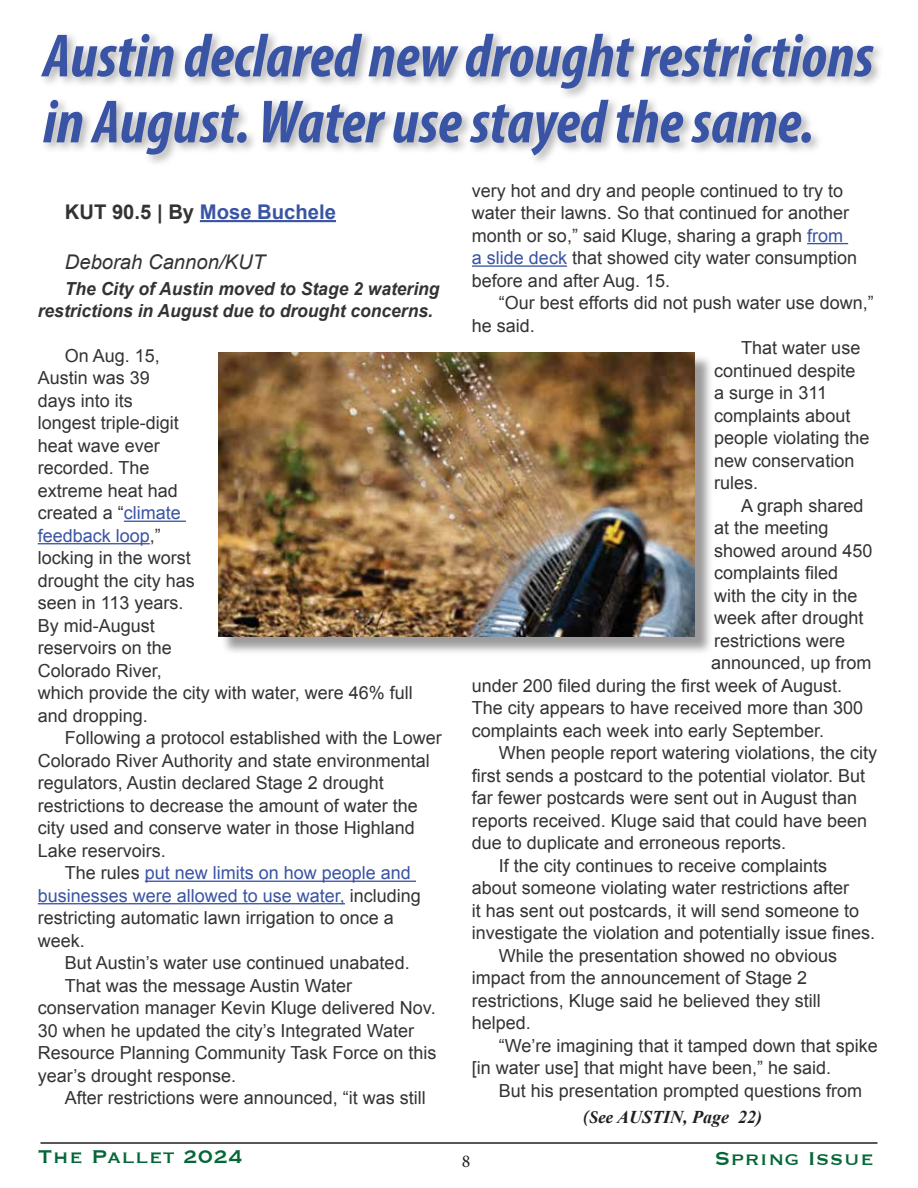
<style>
.page{position:relative;width:918px;height:1188px;background:#fff}
.page>*{position:absolute;margin:0;border:0;box-sizing:border-box;transform-origin:0 0}
.t1{font:italic 700 condensed 61.5px/66px "Myriad Pro";color:#3954a4}
.t2{font:24px "Copperplate";letter-spacing:.02em;color:#046736}
.t3{font:700 20.25px "Arial";color:#3954a4}
.t4{font:italic 20.25px "Arial";color:#333}
.t5{font:18px/22.5px "Arial";color:#333}
.t6{font:italic 700 18px/22.2px "Arial";color:#333}
.t7{font:18px "Arial";color:#3954a4}
.t8{font:italic 700 18px "Times New Roman";color:#231f20}
.t9{font:18px "Minion Pro";color:#231f20}
.s1{color:#333}
.s2{color:#3954a4}
.s3{font-family:"Minion Pro"}
</style>
<div class="page">
<hr style="left:40px;top:1142px;width:838px;height:2px;background:#231f20">
<div style="left:39px;top:30px;width:846px;height:138px;background:#231f20;opacity:.35"></div>
<hr style="left:200px;top:220px;width:136px;height:2px;background:#3954a4">
<hr style="left:124px;top:521px;width:62px;height:1px;background:#3954a4">
<hr style="left:38px;top:543px;width:112px;height:1px;background:#3954a4">
<hr style="left:145px;top:881px;width:271px;height:1px;background:#3954a4">
<hr style="left:38px;top:903px;width:307px;height:1px;background:#3954a4">
<hr style="left:807px;top:243px;width:41px;height:1px;background:#3954a4">
<hr style="left:472px;top:265px;width:95px;height:2px;background:#3954a4">
<div style="left:221px;top:354px;width:493px;height:302px;background:#231f20;opacity:.45"></div>
<img style="left:219px;top:352px;width:476px;height:285px">
<h1 class="t1" style="left:43px;top:22px;width:832px">Austin declared new drought restrictions in August. Water use stayed the same.</h1>
<p class="t3" style="left:65px;top:199px;width:273px"><span class="s1">KUT 90.5 | By</span> Mose Buchele</p>
<p class="t4" style="left:65px;top:249px;width:202px">Deborah Cannon/KUT</p>
<p class="t6" style="left:38px;top:278px;width:403px;text-indent:27px">The City of Austin moved to Stage 2 watering restrictions in August due to drought concerns.</p>
<p class="t5" style="left:38px;top:344px;width:377px;text-indent:27px">On Aug. 15,<br>Austin was 39<br>days into its<br>longest triple-digit<br>heat wave ever<br>recorded. The<br>extreme heat had<br>created a “<span class="s2">climate<br>feedback loop</span>,”<br>locking in the worst<br>drought the city has<br>seen in 113 years.<br>By mid-August<br>reservoirs on the<br>Colorado River,<br>which provide the city with water, were 46% full and dropping.</p>
<p class="t5" style="left:65px;top:727px;width:379px">Following a protocol established with the Lower</p>
<p class="t5" style="left:38px;top:749px;width:394px">Colorado River Authority and state environmental</p>
<p class="t5" style="left:38px;top:772px;width:348px">regulators, Austin declared Stage 2 drought</p>
<p class="t5" style="left:38px;top:794px;width:382px">restrictions to decrease the amount of water the</p>
<p class="t5" style="left:38px;top:817px;width:379px">city used and conserve water in those Highland</p>
<p class="t5" style="left:38px;top:839px;width:130px">Lake reservoirs.</p>
<p class="t7" style="left:65px;top:861px;width:348px"><span class="s1">The rules</span> put new limits on how people and</p>
<p class="t7" style="left:38px;top:884px;width:385px">businesses were allowed to use water, <span class="s1">including</span></p>
<p class="t5" style="left:38px;top:907px;width:358px">restricting automatic lawn irrigation to once a</p>
<p class="t5" style="left:38px;top:929px;width:49px">week.</p>
<p class="t5" style="left:65px;top:952px;width:346px">But Austin’s water use continued unabated.</p>
<p class="t5" style="left:65px;top:974px;width:289px">That was the message Austin Water</p>
<p class="t5" style="left:38px;top:997px;width:399px">conservation manager Kevin Kluge delivered Nov.</p>
<p class="t5" style="left:38px;top:1019px;width:378px">30 when he updated the city’s Integrated Water</p>
<p class="t5" style="left:38px;top:1042px;width:400px">Resource Planning Community Task Force on this</p>
<p class="t5" style="left:38px;top:1064px;width:200px">year’s drought response.</p>
<p class="t5" style="left:65px;top:1087px;width:363px">After restrictions were announced, “it was still</p>
<p class="t5" style="left:472px;top:179px;width:387px">very hot and dry and people continued to try to water their lawns. So that continued for another month or so,” said Kluge, sharing a graph <span class="s2">from a slide deck</span> that showed city water consumption before and after Aug. 15.</p>
<p class="t5" style="left:499px;top:292px;width:376px">“Our best efforts did not push water use down,”</p>
<p class="t5" style="left:472px;top:314px;width:65px">he said.</p>
<p class="t5" style="left:741px;top:337px;width:121px">That water use</p>
<p class="t5" style="left:714px;top:359px;width:143px">continued despite</p>
<p class="t5" style="left:714px;top:382px;width:114px">a surge in 311</p>
<p class="t5" style="left:714px;top:404px;width:138px">complaints about</p>
<p class="t5" style="left:714px;top:427px;width:157px">people violating the</p>
<p class="t5" style="left:714px;top:449px;width:142px">new conservation</p>
<p class="t5" style="left:714px;top:472px;width:46px">rules.</p>
<p class="t5" style="left:741px;top:494px;width:124px">A graph shared</p>
<p class="t5" style="left:714px;top:517px;width:116px">at the meeting</p>
<p class="t5" style="left:714px;top:539px;width:160px">showed around 450</p>
<p class="t5" style="left:714px;top:562px;width:126px">complaints filed</p>
<p class="t5" style="left:714px;top:584px;width:145px">with the city in the</p>
<p class="t5" style="left:714px;top:607px;width:151px">week after drought</p>
<p class="t5" style="left:714px;top:629px;width:133px">restrictions were</p>
<p class="t5" style="left:711px;top:652px;width:162px">announced, up from</p>
<p class="t5" style="left:472px;top:674px;width:372px">under 200 filed during the first week of August.</p>
<p class="t5" style="left:472px;top:697px;width:393px">The city appears to have received more than 300</p>
<p class="t5" style="left:472px;top:719px;width:354px">complaints each week into early September.</p>
<p class="t5" style="left:499px;top:742px;width:380px">When people report watering violations, the city</p>
<p class="t5" style="left:472px;top:764px;width:395px">first sends a postcard to the potential violator. But</p>
<p class="t5" style="left:472px;top:787px;width:387px">far fewer postcards were sent out in August than</p>
<p class="t5" style="left:472px;top:809px;width:397px">reports received. Kluge said that could have been</p>
<p class="t5" style="left:472px;top:832px;width:316px">due to duplicate and erroneous reports.</p>
<p class="t5" style="left:499px;top:854px;width:330px">If the city continues to receive complaints</p>
<p class="t5" style="left:472px;top:877px;width:379px">about someone violating water restrictions after</p>
<p class="t5" style="left:472px;top:899px;width:389px">it has sent out postcards, it will send someone to</p>
<p class="t5" style="left:472px;top:922px;width:405px">investigate the violation and potentially issue fines.</p>
<p class="t5" style="left:499px;top:944px;width:340px">While the presentation showed no obvious</p>
<p class="t5" style="left:472px;top:967px;width:337px">impact from the announcement of Stage 2</p>
<p class="t5" style="left:472px;top:989px;width:350px">restrictions, Kluge said he believed they still</p>
<p class="t5" style="left:472px;top:1012px;width:61px">helped.</p>
<p class="t5" style="left:499px;top:1034px;width:380px">“We’re imagining that it tamped down that spike</p>
<p class="t5" style="left:472px;top:1057px;width:361px">[in water use] that might have been,” he said.</p>
<p class="t5" style="left:499px;top:1079px;width:365px">But his presentation prompted questions from</p>
<p class="t8" style="left:582px;top:1105px;width:181px"><span class="s3">(See</span> AUSTIN, Page 22)</p>
<h2 class="t2" style="left:38px;top:1141px;width:207px">The Pallet 2024</h2>
<p class="t9" style="left:462px;top:1149px;width:10px">8</p>
<h2 class="t2" style="left:714px;top:1143px;width:161px">Spring Issue</h2>
</div>
